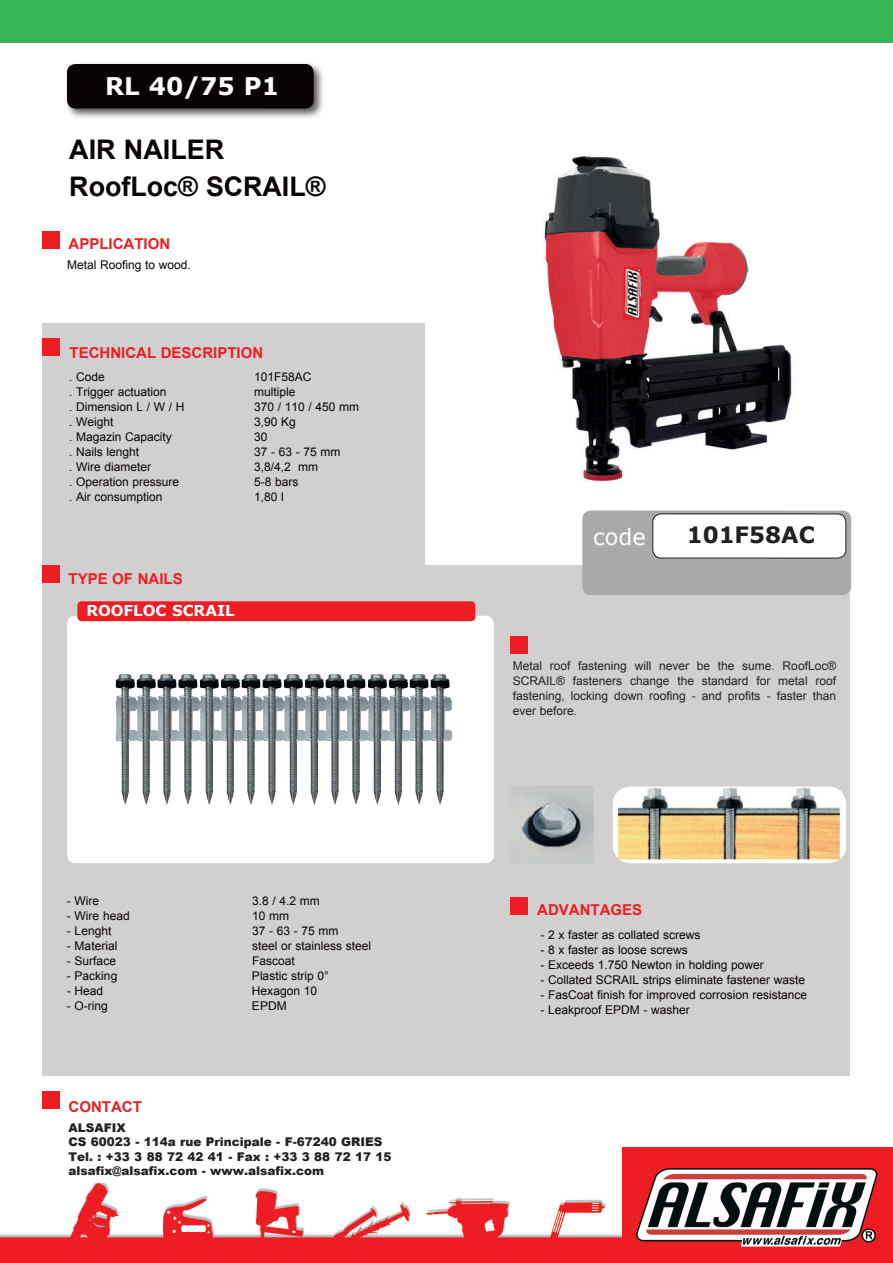
<style>
.page{position:relative;width:893px;height:1263px;background:#fff}
.page>*{position:absolute;margin:0;border:0;box-sizing:border-box;transform-origin:0 0}
.t1{font:700 27px/37.3px "Arial";color:#080302}
.t2{font:700 24.3px "Verdana";color:#fff}
.t3{font:700 22.5px "Verdana";color:#231f20}
.t4{font:22.5px "Verdana";color:#fff}
.t5{font:700 15px "Arial";color:#ee1d23}
.t6{font:700 15px "Verdana";color:#fff}
.t7{font:12px "Arial";color:#080302}
.t8{font:12px/15px "Arial";color:#231f20;text-align:justify}
.t9{font:900 12px/14.4px "Arial";color:#231f20}
</style>
<div class="page">
<div style="left:43px;top:323px;width:382px;height:496px;background:#d1cfcf"></div>
<div style="left:43px;top:566px;width:807px;height:510px;background:#d1cfcf"></div>
<div style="left:67px;top:616px;width:427px;height:247px;background:#fff;border-radius:9px"></div>
<div style="left:0;top:0;width:893px;height:43px;background:#36b557"></div>
<img style="left:0;top:1183px;width:622px;height:80px">
<div style="left:622px;top:1148px;width:271px;height:115px;background:#ee1d23"></div>
<img style="left:636px;top:1168px;width:242px;height:79px">
<div style="left:64px;top:61px;width:261px;height:59px;background:#231f20;opacity:.75"></div>
<div style="left:67px;top:64px;width:247px;height:45px;background:#080302;border-radius:9px"></div>
<div style="left:77px;top:601px;width:398px;height:20px;background:#ee1d23;border-radius:4px"></div>
<div style="left:582px;top:510px;width:269px;height:85px;background:#aaa9a9;border-radius:9px"></div>
<div style="left:653px;top:514px;width:193px;height:44px;background:#fff;border-radius:9px"></div>
<div style="left:652px;top:513px;width:194px;height:45px;border:1px solid #231f20;border-radius:9px"></div>
<div style="left:43px;top:232px;width:17px;height:17px;background:#ee1d23"></div>
<div style="left:510px;top:637px;width:17px;height:17px;background:#ee1d23"></div>
<div style="left:43px;top:339px;width:17px;height:17px;background:#ee1d23"></div>
<div style="left:43px;top:565px;width:17px;height:17px;background:#ee1d23"></div>
<div style="left:510px;top:897px;width:17px;height:17px;background:#ee1d23"></div>
<div style="left:43px;top:1092px;width:17px;height:17px;background:#ee1d23"></div>
<img style="left:115px;top:674px;width:338px;height:131px">
<img style="left:613px;top:786px;width:233px;height:77px">
<img style="left:544px;top:156px;width:248px;height:326px">
<img style="left:509px;top:786px;width:85px;height:77px">
<h2 class="t2" style="left:105px;top:68px;width:175px">RL 40/75 P1</h2>
<h1 class="t1" style="left:69px;top:131px;width:258px">AIR NAILER<br>RoofLoc® SCRAIL®</h1>
<p class="t5" style="left:69px;top:234px;width:103px">APPLICATION</p>
<p class="t7" style="left:67px;top:257px;width:125px">Metal Roofing to wood.</p>
<p class="t5" style="left:70px;top:343px;width:195px">TECHNICAL DESCRIPTION</p>
<p class="t7" style="left:69px;top:369px;width:37px">. Code</p>
<p class="t7" style="left:254px;top:369px;width:59px">101F58AC</p>
<p class="t7" style="left:69px;top:384px;width:99px">. Trigger actuation</p>
<p class="t7" style="left:254px;top:384px;width:43px">multiple</p>
<p class="t7" style="left:69px;top:399px;width:117px">. Dimension L / W / H</p>
<p class="t7" style="left:254px;top:399px;width:107px">370 / 110 / 450 mm</p>
<p class="t7" style="left:69px;top:414px;width:46px">. Weight</p>
<p class="t7" style="left:254px;top:414px;width:43px">3,90 Kg</p>
<p class="t7" style="left:69px;top:429px;width:104px">. Magazin Capacity</p>
<p class="t7" style="left:254px;top:429px;width:15px">30</p>
<p class="t7" style="left:69px;top:444px;width:72px">. Nails lenght</p>
<p class="t7" style="left:254px;top:444px;width:88px">37 - 63 - 75 mm</p>
<p class="t7" style="left:69px;top:459px;width:84px">. Wire diameter</p>
<p class="t7" style="left:254px;top:459px;width:66px">3,8/4,2 mm</p>
<p class="t7" style="left:69px;top:474px;width:112px">. Operation pressure</p>
<p class="t7" style="left:254px;top:474px;width:46px">5-8 bars</p>
<p class="t7" style="left:69px;top:489px;width:95px">. Air consumption</p>
<p class="t7" style="left:254px;top:489px;width:31px">1,80 l</p>
<p class="t5" style="left:69px;top:569px;width:116px">TYPE OF NAILS</p>
<p class="t6" style="left:86px;top:600px;width:150px">ROOFLOC SCRAIL</p>
<p class="t7" style="left:67px;top:893px;width:34px">- Wire</p>
<p class="t7" style="left:252px;top:893px;width:69px">3.8 / 4.2 mm</p>
<p class="t7" style="left:67px;top:908px;width:64px">- Wire head</p>
<p class="t7" style="left:252px;top:908px;width:39px">10 mm</p>
<p class="t7" style="left:67px;top:923px;width:46px">- Lenght</p>
<p class="t7" style="left:252px;top:923px;width:88px">37 - 63 - 75 mm</p>
<p class="t7" style="left:67px;top:938px;width:52px">- Material</p>
<p class="t7" style="left:252px;top:938px;width:121px">steel or stainless steel</p>
<p class="t7" style="left:67px;top:953px;width:51px">- Surface</p>
<p class="t7" style="left:252px;top:953px;width:44px">Fascoat</p>
<p class="t7" style="left:67px;top:968px;width:52px">- Packing</p>
<p class="t7" style="left:252px;top:968px;width:78px">Plastic strip 0°</p>
<p class="t7" style="left:67px;top:983px;width:38px">- Head</p>
<p class="t7" style="left:252px;top:983px;width:67px">Hexagon 10</p>
<p class="t7" style="left:67px;top:998px;width:43px">- O-ring</p>
<p class="t7" style="left:252px;top:998px;width:36px">EPDM</p>
<p class="t5" style="left:69px;top:1097px;width:75px">CONTACT</p>
<p class="t9" style="left:69px;top:1120px;width:325px">ALSAFIX<br>CS 60023 - 114a rue Principale - F-67240 GRIES Tel. : +33 3 88 72 42 41 - Fax : +33 3 88 72 17 15 alsafix@alsafix.com - www.alsafix.com</p>
<h3 class="t4" style="left:593px;top:521px;width:54px">code</h3>
<h3 class="t3" style="left:687px;top:519px;width:130px">101F58AC</h3>
<p class="t8" style="left:513px;top:658px;width:325px">Metal roof fastening will never be the sume. RoofLoc® SCRAIL® fasteners change the standard for metal roof fastening, locking down roofing - and profits - faster than ever before.</p>
<p class="t5" style="left:537px;top:900px;width:106px">ADVANTAGES</p>
<p class="t7" style="left:540px;top:927px;width:162px">- 2 x faster as collated screws</p>
<p class="t7" style="left:540px;top:942px;width:149px">- 8 x faster as loose screws</p>
<p class="t7" style="left:540px;top:957px;width:225px">- Exceeds 1.750 Newton in holding power</p>
<p class="t7" style="left:540px;top:972px;width:266px">- Collated SCRAIL strips eliminate fastener waste</p>
<p class="t7" style="left:540px;top:987px;width:268px">- FasCoat finish for improved corrosion resistance</p>
<p class="t7" style="left:540px;top:1002px;width:151px">- Leakproof EPDM - washer</p>
</div>
